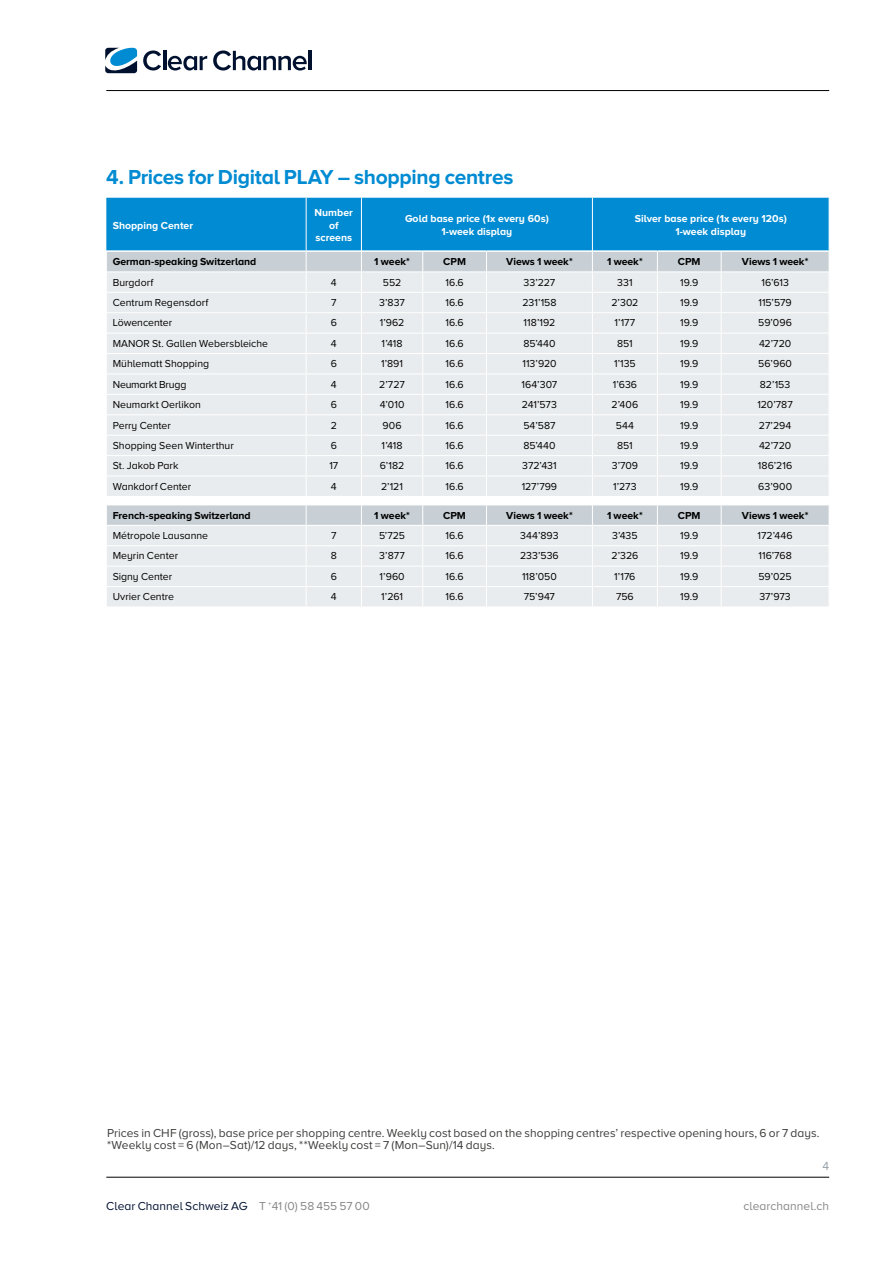
<style>
.page{position:relative;width:893px;height:1263px;background:#fff}
.page>*{position:absolute;margin:0;border:0;box-sizing:border-box;transform-origin:0 0}
.t1{font:700 21px "Proxima Nova A";letter-spacing:-.015em;color:#008bd2}
.t2{font:12px/12px "Proxima Nova A";letter-spacing:.005em;color:#3c3c3b}
.t3{font:12px "Proxima Nova A";letter-spacing:.005em;color:#001130}
.t4{font:12px "Proxima Nova A";letter-spacing:.005em;color:#878787}
.t5{font:12px "Proxima Nova A";color:#949fa7}
.t6{font:10.5px "Proxima Nova A";color:#000}
.t7{font:700 10.5px "Proxima Nova A";color:#000}
.t8{font:700 10.5px/12.6px "Proxima Nova A";color:#fff;text-align:center}
.s1{color:#878787}
</style>
<div class="page">
<hr style="left:106px;top:90px;width:723px;height:1px;background:#000">
<hr style="left:106px;top:1177px;width:723px;height:1px;background:#000">
<svg style="left:143px;top:50px;width:18px;height:20px"></svg>
<hr style="left:163px;top:51px;width:3px;height:19px;background:#001130">
<svg style="left:168px;top:56px;width:39px;height:14px"></svg>
<svg style="left:213px;top:50px;width:94px;height:20px"></svg>
<hr style="left:309px;top:51px;width:3px;height:19px;background:#001130">
<svg style="left:105px;top:48px;width:32px;height:25px"></svg>
<svg style="left:106px;top:198px;width:723px;height:409px;background:#c9dee9"></svg>
<hr style="left:306px;top:198px;width:1px;height:53px;background:#fff">
<hr style="left:361px;top:198px;width:1px;height:53px;background:#fff">
<hr style="left:592px;top:198px;width:1px;height:53px;background:#fff">
<h1 class="t1" style="left:106px;top:165px;width:409px">4. Prices for Digital PLAY – shopping centres</h1>
<p class="t8" style="left:113px;top:219px;width:82px">Shopping Center</p>
<p class="t8" style="left:315px;top:206px;width:40px">Number of screens</p>
<p class="t8" style="left:405px;top:212px;width:145px">Gold base price (1x every 60s)<br>1-week display</p>
<p class="t8" style="left:635px;top:212px;width:154px">Silver base price (1x every 120s)<br>1-week display</p>
<p class="t7" style="left:113px;top:256px;width:145px">German-speaking Switzerland</p>
<p class="t7" style="left:374px;top:256px;width:37px">1 week*</p>
<p class="t7" style="left:443px;top:256px;width:24px">CPM</p>
<p class="t7" style="left:506px;top:256px;width:68px">Views 1 week*</p>
<p class="t7" style="left:607px;top:256px;width:37px">1 week*</p>
<p class="t7" style="left:678px;top:256px;width:24px">CPM</p>
<p class="t7" style="left:742px;top:256px;width:68px">Views 1 week*</p>
<p class="t6" style="left:113px;top:276px;width:42px">Burgdorf</p>
<p class="t6" style="left:331px;top:276px;width:7px">4</p>
<p class="t6" style="left:383px;top:276px;width:20px">552</p>
<p class="t6" style="left:445px;top:276px;width:20px">16.6</p>
<p class="t6" style="left:524px;top:276px;width:33px">33’227</p>
<p class="t6" style="left:617px;top:276px;width:17px">331</p>
<p class="t6" style="left:680px;top:276px;width:20px">19.9</p>
<p class="t6" style="left:761px;top:276px;width:29px">16’613</p>
<p class="t6" style="left:113px;top:297px;width:97px">Centrum Regensdorf</p>
<p class="t6" style="left:331px;top:297px;width:7px">7</p>
<p class="t6" style="left:379px;top:297px;width:27px">3’837</p>
<p class="t6" style="left:445px;top:297px;width:20px">16.6</p>
<p class="t6" style="left:522px;top:297px;width:36px">231’158</p>
<p class="t6" style="left:611px;top:297px;width:28px">2’302</p>
<p class="t6" style="left:680px;top:297px;width:20px">19.9</p>
<p class="t6" style="left:758px;top:297px;width:35px">115’579</p>
<p class="t6" style="left:113px;top:317px;width:61px">Löwencenter</p>
<p class="t6" style="left:331px;top:317px;width:8px">6</p>
<p class="t6" style="left:380px;top:317px;width:26px">1’962</p>
<p class="t6" style="left:445px;top:317px;width:20px">16.6</p>
<p class="t6" style="left:524px;top:317px;width:33px">118’192</p>
<p class="t6" style="left:614px;top:317px;width:22px">1’177</p>
<p class="t6" style="left:680px;top:317px;width:20px">19.9</p>
<p class="t6" style="left:758px;top:317px;width:35px">59’096</p>
<p class="t6" style="left:113px;top:337px;width:157px">MANOR St. Gallen Webersbleiche</p>
<p class="t6" style="left:331px;top:337px;width:7px">4</p>
<p class="t6" style="left:382px;top:337px;width:22px">1’418</p>
<p class="t6" style="left:445px;top:337px;width:20px">16.6</p>
<p class="t6" style="left:523px;top:337px;width:34px">85’440</p>
<p class="t6" style="left:617px;top:337px;width:17px">851</p>
<p class="t6" style="left:680px;top:337px;width:20px">19.9</p>
<p class="t6" style="left:759px;top:337px;width:34px">42’720</p>
<p class="t6" style="left:113px;top:358px;width:98px">Mühlematt Shopping</p>
<p class="t6" style="left:331px;top:358px;width:8px">6</p>
<p class="t6" style="left:381px;top:358px;width:24px">1’891</p>
<p class="t6" style="left:445px;top:358px;width:20px">16.6</p>
<p class="t6" style="left:522px;top:358px;width:36px">113’920</p>
<p class="t6" style="left:614px;top:358px;width:23px">1’135</p>
<p class="t6" style="left:680px;top:358px;width:20px">19.9</p>
<p class="t6" style="left:758px;top:358px;width:35px">56’960</p>
<p class="t6" style="left:113px;top:378px;width:75px">Neumarkt Brugg</p>
<p class="t6" style="left:331px;top:378px;width:7px">4</p>
<p class="t6" style="left:379px;top:378px;width:27px">2’727</p>
<p class="t6" style="left:445px;top:378px;width:20px">16.6</p>
<p class="t6" style="left:522px;top:378px;width:37px">164’307</p>
<p class="t6" style="left:613px;top:378px;width:26px">1’636</p>
<p class="t6" style="left:680px;top:378px;width:20px">19.9</p>
<p class="t6" style="left:760px;top:378px;width:32px">82’153</p>
<p class="t6" style="left:113px;top:399px;width:90px">Neumarkt Oerlikon</p>
<p class="t6" style="left:331px;top:399px;width:8px">6</p>
<p class="t6" style="left:380px;top:399px;width:26px">4’010</p>
<p class="t6" style="left:445px;top:399px;width:20px">16.6</p>
<p class="t6" style="left:522px;top:399px;width:37px">241’573</p>
<p class="t6" style="left:612px;top:399px;width:28px">2’406</p>
<p class="t6" style="left:680px;top:399px;width:20px">19.9</p>
<p class="t6" style="left:757px;top:399px;width:37px">120’787</p>
<p class="t6" style="left:113px;top:419px;width:60px">Perry Center</p>
<p class="t6" style="left:331px;top:419px;width:8px">2</p>
<p class="t6" style="left:383px;top:419px;width:21px">906</p>
<p class="t6" style="left:445px;top:419px;width:20px">16.6</p>
<p class="t6" style="left:523px;top:419px;width:34px">54’587</p>
<p class="t6" style="left:616px;top:419px;width:20px">544</p>
<p class="t6" style="left:680px;top:419px;width:20px">19.9</p>
<p class="t6" style="left:759px;top:419px;width:34px">27’294</p>
<p class="t6" style="left:113px;top:440px;width:123px">Shopping Seen Winterthur</p>
<p class="t6" style="left:331px;top:440px;width:8px">6</p>
<p class="t6" style="left:382px;top:440px;width:22px">1’418</p>
<p class="t6" style="left:445px;top:440px;width:20px">16.6</p>
<p class="t6" style="left:523px;top:440px;width:34px">85’440</p>
<p class="t6" style="left:617px;top:440px;width:17px">851</p>
<p class="t6" style="left:680px;top:440px;width:20px">19.9</p>
<p class="t6" style="left:759px;top:440px;width:34px">42’720</p>
<p class="t6" style="left:113px;top:460px;width:67px">St. Jakob Park</p>
<p class="t6" style="left:329px;top:460px;width:10px">17</p>
<p class="t6" style="left:380px;top:460px;width:26px">6’182</p>
<p class="t6" style="left:445px;top:460px;width:20px">16.6</p>
<p class="t6" style="left:522px;top:460px;width:36px">372’431</p>
<p class="t6" style="left:612px;top:460px;width:28px">3’709</p>
<p class="t6" style="left:680px;top:460px;width:20px">19.9</p>
<p class="t6" style="left:758px;top:460px;width:36px">186’216</p>
<p class="t6" style="left:113px;top:480px;width:80px">Wankdorf Center</p>
<p class="t6" style="left:331px;top:480px;width:7px">4</p>
<p class="t6" style="left:381px;top:480px;width:23px">2’121</p>
<p class="t6" style="left:445px;top:480px;width:20px">16.6</p>
<p class="t6" style="left:522px;top:480px;width:37px">127’799</p>
<p class="t6" style="left:613px;top:480px;width:25px">1’273</p>
<p class="t6" style="left:680px;top:480px;width:20px">19.9</p>
<p class="t6" style="left:758px;top:480px;width:35px">63’900</p>
<p class="t7" style="left:113px;top:509px;width:140px">French-speaking Switzerland</p>
<p class="t7" style="left:374px;top:509px;width:37px">1 week*</p>
<p class="t7" style="left:443px;top:509px;width:24px">CPM</p>
<p class="t7" style="left:506px;top:509px;width:68px">Views 1 week*</p>
<p class="t7" style="left:607px;top:509px;width:37px">1 week*</p>
<p class="t7" style="left:678px;top:509px;width:24px">CPM</p>
<p class="t7" style="left:742px;top:509px;width:68px">Views 1 week*</p>
<p class="t6" style="left:113px;top:530px;width:97px">Métropole Lausanne</p>
<p class="t6" style="left:331px;top:530px;width:7px">7</p>
<p class="t6" style="left:379px;top:530px;width:28px">5’725</p>
<p class="t6" style="left:445px;top:530px;width:20px">16.6</p>
<p class="t6" style="left:520px;top:530px;width:40px">344’893</p>
<p class="t6" style="left:612px;top:530px;width:27px">3’435</p>
<p class="t6" style="left:680px;top:530px;width:20px">19.9</p>
<p class="t6" style="left:757px;top:530px;width:37px">172’446</p>
<p class="t6" style="left:113px;top:550px;width:67px">Meyrin Center</p>
<p class="t6" style="left:331px;top:550px;width:8px">8</p>
<p class="t6" style="left:379px;top:550px;width:27px">3’877</p>
<p class="t6" style="left:445px;top:550px;width:20px">16.6</p>
<p class="t6" style="left:520px;top:550px;width:40px">233’536</p>
<p class="t6" style="left:611px;top:550px;width:28px">2’326</p>
<p class="t6" style="left:680px;top:550px;width:20px">19.9</p>
<p class="t6" style="left:758px;top:550px;width:35px">116’768</p>
<p class="t6" style="left:113px;top:570px;width:61px">Signy Center</p>
<p class="t6" style="left:331px;top:570px;width:8px">6</p>
<p class="t6" style="left:379px;top:570px;width:27px">1’960</p>
<p class="t6" style="left:445px;top:570px;width:20px">16.6</p>
<p class="t6" style="left:522px;top:570px;width:36px">118’050</p>
<p class="t6" style="left:614px;top:570px;width:23px">1’176</p>
<p class="t6" style="left:680px;top:570px;width:20px">19.9</p>
<p class="t6" style="left:759px;top:570px;width:35px">59’025</p>
<p class="t6" style="left:113px;top:591px;width:63px">Uvrier Centre</p>
<p class="t6" style="left:331px;top:591px;width:7px">4</p>
<p class="t6" style="left:381px;top:591px;width:23px">1’261</p>
<p class="t6" style="left:445px;top:591px;width:20px">16.6</p>
<p class="t6" style="left:524px;top:591px;width:33px">75’947</p>
<p class="t6" style="left:616px;top:591px;width:19px">756</p>
<p class="t6" style="left:680px;top:591px;width:20px">19.9</p>
<p class="t6" style="left:759px;top:591px;width:33px">37’973</p>
<p class="t2" style="left:107px;top:1126px;width:714px">Prices in CHF (gross), base price per shopping centre. Weekly cost based on the shopping centres’ respective opening hours, 6 or 7 days. *Weekly cost = 6 (Mon–Sat)/12 days, **Weekly cost = 7 (Mon–Sun)/14 days.</p>
<p class="t5" style="left:822px;top:1159px;width:8px">4</p>
<p class="t3" style="left:106px;top:1200px;width:265px">Clear Channel Schweiz AG <span class="s1">T</span> <sup>+</sup><span class="s1">41 (0) 58 455 57 00</span></p>
<p class="t4" style="left:744px;top:1200px;width:87px">clearchannel.ch</p>
</div>
